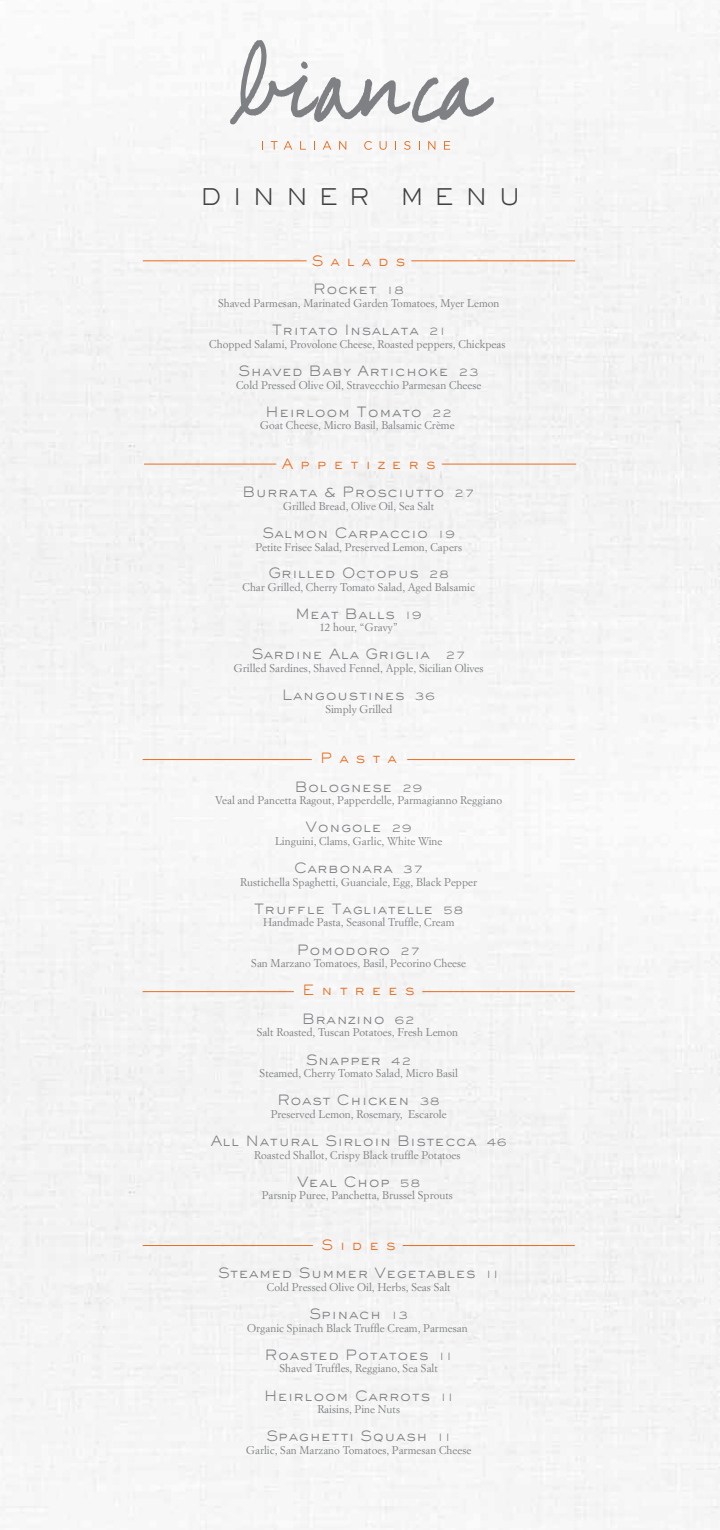
<style>
.page{position:relative;width:720px;height:1530px;background:#fff}
.page>*{position:absolute;margin:0;border:0;box-sizing:border-box;transform-origin:0 0}
.t1{font:300 22.5px "AT Sackers Gothic";letter-spacing:.5em;color:#414042}
.t2{font:300 13.88px/28.2px "AT Sackers Gothic";letter-spacing:.04em;color:#7e8083;text-align:center}
.t3{font:300 13.88px/28.2px "AT Sackers Gothic";letter-spacing:.27em;color:#e86d1f}
.t4{font:11px "Simoncini Garamond Std";color:#7e8083}
.s1{color:#7e8083}
.s2{font-size:11.25px;color:#7e8083}
.s3{font-size:11.25px}
.s4{color:#e86d1f}
</style>
<div class="page">
<div style="left:0;top:3px;width:720px;height:814px;background:#f5f5f5"></div>
<hr style="left:143px;top:261px;width:164px;height:1px;background:#e86d1f">
<hr style="left:411px;top:261px;width:164px;height:1px;background:#e86d1f">
<hr style="left:144px;top:464px;width:132px;height:1px;background:#e86d1f">
<hr style="left:442px;top:464px;width:134px;height:1px;background:#e86d1f">
<hr style="left:143px;top:759px;width:169px;height:1px;background:#e86d1f">
<hr style="left:407px;top:759px;width:168px;height:1px;background:#e86d1f">
<hr style="left:143px;top:991px;width:151px;height:1px;background:#e86d1f">
<hr style="left:422px;top:991px;width:153px;height:1px;background:#e86d1f">
<hr style="left:143px;top:1245px;width:170px;height:1px;background:#e86d1f">
<hr style="left:403px;top:1245px;width:172px;height:1px;background:#e86d1f">
<svg style="left:230px;top:40px;width:266px;height:85px"></svg>
<svg style="left:271px;top:141px;width:7px;height:9px"></svg>
<svg style="left:284px;top:141px;width:8px;height:9px"></svg>
<svg style="left:300px;top:141px;width:6px;height:9px"></svg>
<svg style="left:323px;top:141px;width:8px;height:9px"></svg>
<svg style="left:339px;top:141px;width:7px;height:9px"></svg>
<svg style="left:364px;top:141px;width:8px;height:9px"></svg>
<svg style="left:380px;top:141px;width:7px;height:9px"></svg>
<svg style="left:404px;top:141px;width:7px;height:9px"></svg>
<svg style="left:428px;top:141px;width:7px;height:9px"></svg>
<svg style="left:444px;top:141px;width:6px;height:9px"></svg>
<h1 class="t1" style="left:201px;top:181px;width:170px">DINNER</h1>
<h1 class="t1" style="left:401px;top:181px;width:121px">MENU</h1>
<p class="t3" style="left:312px;top:247px;width:95px">Salads<br><span class="s1">Rocket</span> <span class="s2">18</span></p>
<p class="t4" style="left:218px;top:296px;width:283px">Shaved Parmesan, Marinated Garden Tomatoes, Myer Lemon</p>
<p class="t2" style="left:272px;top:316px;width:176px">Tritato Insalata <span class="s3">21</span></p>
<p class="t4" style="left:209px;top:337px;width:298px">Chopped Salami, Provolone Cheese, Roasted peppers, Chickpeas</p>
<p class="t2" style="left:239px;top:356px;width:242px">Shaved Baby Artichoke <span class="s3">23</span></p>
<p class="t4" style="left:236px;top:378px;width:247px">Cold Pressed Olive Oil, Stravecchio Parmesan Cheese</p>
<p class="t2" style="left:265px;top:397px;width:188px">Heirloom Tomato <span class="s3">22</span></p>
<p class="t4" style="left:260px;top:419px;width:196px">Goat Cheese, Micro Basil, Balsamic Crème</p>
<p class="t2" style="left:243px;top:449px;width:233px"><span class="s4">Appetizers<br></span>Burrata &amp; Prosciutto <span class="s3">27</span></p>
<p class="t4" style="left:283px;top:499px;width:153px">Grilled Bread, Olive Oil, Sea Salt</p>
<p class="t2" style="left:262px;top:518px;width:194px">Salmon Carpaccio <span class="s3">19</span></p>
<p class="t4" style="left:255px;top:540px;width:208px">Petite Frisee Salad, Preserved Lemon, Capers</p>
<p class="t2" style="left:268px;top:559px;width:182px">Grilled Octopus <span class="s3">28</span></p>
<p class="t4" style="left:242px;top:580px;width:234px">Char Grilled, Cherry Tomato Salad, Aged Balsamic</p>
<p class="t2" style="left:296px;top:599px;width:128px">Meat Balls <span class="s3">19</span></p>
<p class="t4" style="left:319px;top:620px;width:80px">12 hour, “Gravy”</p>
<p class="t2" style="left:252px;top:640px;width:216px">Sardine Ala Griglia <span class="s3">27</span></p>
<p class="t4" style="left:234px;top:661px;width:251px">Grilled Sardines, Shaved Fennel, Apple, Sicilian Olives</p>
<p class="t2" style="left:282px;top:680px;width:154px">Langoustines <span class="s3">36</span></p>
<p class="t4" style="left:325px;top:702px;width:68px">Simply Grilled</p>
<p class="t2" style="left:295px;top:744px;width:129px"><span class="s4">Pasta<br></span>Bolognese <span class="s3">29</span></p>
<p class="t4" style="left:215px;top:794px;width:288px">Veal and Pancetta Ragout, Papperdelle, Parmagianno Reggiano</p>
<p class="t2" style="left:306px;top:813px;width:108px">Vongole <span class="s3">29</span></p>
<p class="t4" style="left:275px;top:834px;width:169px">Linguini, Clams, Garlic, White Wine</p>
<p class="t2" style="left:294px;top:854px;width:131px">Carbonara <span class="s3">37</span></p>
<p class="t4" style="left:240px;top:875px;width:238px">Rustichella Spaghetti, Guanciale, Egg, Black Pepper</p>
<p class="t2" style="left:254px;top:894px;width:211px">Truffle Tagliatelle <span class="s3">58</span></p>
<p class="t4" style="left:263px;top:916px;width:193px">Handmade Pasta, Seasonal Truffle, Cream</p>
<p class="t2" style="left:297px;top:935px;width:125px">Pomodoro <span class="s3">27</span></p>
<p class="t4" style="left:251px;top:957px;width:216px">San Marzano Tomatoes, Basil, Pecorino Cheese</p>
<p class="t2" style="left:303px;top:976px;width:114px;text-align:left"><span class="s4">Entrees<br></span>Branzino <span class="s3">62</span></p>
<p class="t4" style="left:257px;top:1026px;width:203px">Salt Roasted, Tuscan Potatoes, Fresh Lemon</p>
<p class="t2" style="left:306px;top:1045px;width:107px">Snapper <span class="s3">42</span></p>
<p class="t4" style="left:260px;top:1066px;width:200px">Steamed, Cherry Tomato Salad, Micro Basil</p>
<p class="t2" style="left:278px;top:1086px;width:164px">Roast Chicken <span class="s3">38</span></p>
<p class="t4" style="left:271px;top:1107px;width:177px">Preserved Lemon, Rosemary, Escarole</p>
<p class="t2" style="left:211px;top:1126px;width:298px">All Natural Sirloin Bistecca <span class="s3">46</span></p>
<p class="t4" style="left:254px;top:1148px;width:208px">Roasted Shallot, Crispy Black truffle Potatoes</p>
<p class="t2" style="left:297px;top:1167px;width:125px">Veal Chop <span class="s3">58</span></p>
<p class="t4" style="left:262px;top:1189px;width:193px">Parsnip Puree, Panchetta, Brussel Sprouts</p>
<p class="t2" style="left:218px;top:1231px;width:283px"><span class="s4">Sides<br></span>Steamed Summer Vegetables <span class="s3">11</span></p>
<p class="t4" style="left:267px;top:1280px;width:185px">Cold Pressed Olive Oil, Herbs, Seas Salt</p>
<p class="t2" style="left:309px;top:1300px;width:100px">Spinach <span class="s3">13</span></p>
<p class="t4" style="left:247px;top:1321px;width:222px">Organic Spinach Black Truffle Cream, Parmesan</p>
<p class="t2" style="left:265px;top:1340px;width:189px">Roasted Potatoes <span class="s3">11</span></p>
<p class="t4" style="left:280px;top:1362px;width:160px">Shaved Truffles, Reggiano, Sea Salt</p>
<p class="t2" style="left:264px;top:1381px;width:192px">Heirloom Carrots <span class="s3">11</span></p>
<p class="t4" style="left:317px;top:1403px;width:84px">Raisins, Pine Nuts</p>
<p class="t2" style="left:266px;top:1422px;width:186px">Spaghetti Squash <span class="s3">11</span></p>
<p class="t4" style="left:246px;top:1443px;width:227px">Garlic, San Marzano Tomatoes, Parmesan Cheese</p>
</div>
